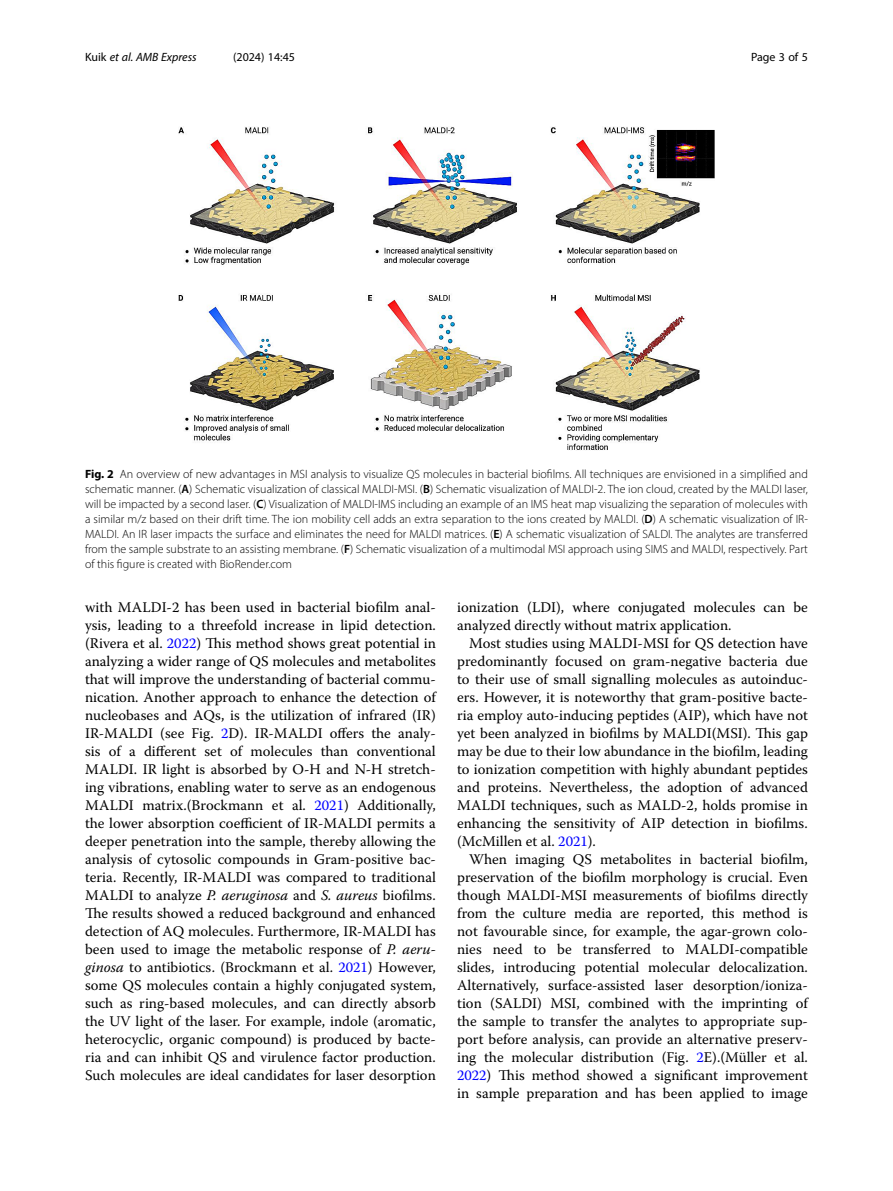
<style>
.page{position:relative;width:893px;height:1191px;background:#fff}
.page>*{position:absolute;margin:0;border:0;box-sizing:border-box;transform-origin:0 0}
.Body_Text_Indent{font:14.7px/18px "Warnock Pro";color:#000;text-align:justify}
.Figure_Caption{font:300 12px/15px "Myriad Pro";color:#000;text-align:justify}
.t1{font:italic 12px "Myriad Pro";color:#000}
.t2{font:12px "Myriad Pro";color:#000}
.s1{font-style:normal}
.s2{font-weight:700}
.s3{font-weight:600}
.s4{color:#00f}
.s5{font-style:italic}
</style>
<div class="page">
<img style="left:178px;top:126px;width:536px;height:324px">
<p class="t1" style="left:85px;top:50px;width:113px"><span class="s1">Kuik</span> et al. AMB Express</p>
<p class="t2" style="left:233px;top:50px;width:63px">(2024) 14:45</p>
<p class="t2" style="left:751px;top:50px;width:58px">Page 3 of 5</p>
<p class="Figure_Caption" style="left:85px;top:466px;width:724px"><span class="s2">Fig. 2</span> An overview of new advantages in MSI analysis to visualize QS molecules in bacterial biofilms. All techniques are envisioned in a simplified and schematic manner. (<span class="s3">A</span>) Schematic visualization of classical MALDI-MSI. (<span class="s3">B</span>) Schematic visualization of MALDI-2. The ion cloud, created by the MALDI laser, will be impacted by a second laser. (<span class="s3">C</span>) Visualization of MALDI-IMS including an example of an IMS heat map visualizing the separation of molecules with a similar m/z based on their drift time. The ion mobility cell adds an extra separation to the ions created by MALDI. (<span class="s3">D</span>) A schematic visualization of IR-MALDI. An IR laser impacts the surface and eliminates the need for MALDI matrices. (<span class="s3">E</span>) A schematic visualization of SALDI. The analytes are transferred from the sample substrate to an assisting membrane. (<span class="s3">F</span>) Schematic visualization of a multimodal MSI approach using SIMS and MALDI, respectively. Part of this figure is created with BioRender.com</p>
<p class="Body_Text_Indent" style="left:85px;top:598px;width:352px">with MALDI-2 has been used in bacterial biofilm anal&shy;ysis, leading to a threefold increase in lipid detection. (Rivera et al. <span class="s4">2022</span>) This method shows great potential in analyzing a wider range of QS molecules and metabolites that will improve the understanding of bacterial commu&shy;nication. Another approach to enhance the detection of nucleobases and AQs, is the utilization of infrared (IR)<br>IR-MALDI (see Fig. <span class="s4">2</span>D). IR-MALDI offers the analy&shy;sis of a different set of molecules than conventional MALDI. IR light is absorbed by O-H and N-H stretch&shy;ing vibrations, enabling water to serve as an endogenous MALDI matrix.(Brockmann et al. <span class="s4">2021</span>) Additionally, the lower absorption coefficient of IR-MALDI permits a deeper penetration into the sample, thereby allowing the analysis of cytosolic compounds in Gram-positive bac&shy;teria. Recently, IR-MALDI was compared to traditional MALDI to analyze <span class="s5">P. aeruginosa</span> and <span class="s5">S. aureus</span> biofilms.<br>The results showed a reduced background and enhanced detection of AQ molecules. Furthermore, IR-MALDI has been used to image the metabolic response of <span class="s5">P. aeru&shy;ginosa</span> to antibiotics. (Brockmann et al. <span class="s4">2021</span>) However, some QS molecules contain a highly conjugated system, such as ring-based molecules, and can directly absorb the UV light of the laser. For example, indole (aromatic, heterocyclic, organic compound) is produced by bacte&shy;ria and can inhibit QS and virulence factor production.<br>Such molecules are ideal candidates for laser desorption</p>
<p class="Body_Text_Indent" style="left:457px;top:598px;width:352px">ionization (LDI), where conjugated molecules can be analyzed directly without matrix application.</p>
<p class="Body_Text_Indent" style="left:457px;top:634px;width:352px;text-indent:12px">Most studies using MALDI-MSI for QS detection have predominantly focused on gram-negative bacteria due to their use of small signalling molecules as autoinduc&shy;ers. However, it is noteworthy that gram-positive bacte&shy;ria employ auto-inducing peptides (AIP), which have not yet been analyzed in biofilms by MALDI(MSI). This gap may be due to their low abundance in the biofilm, leading to ionization competition with highly abundant peptides and proteins. Nevertheless, the adoption of advanced MALDI techniques, such as MALD-2, holds promise in enhancing the sensitivity of AIP detection in biofilms. (McMillen et al. <span class="s4">2021</span>).</p>
<p class="Body_Text_Indent" style="left:457px;top:850px;width:352px;text-indent:12px">When imaging QS metabolites in bacterial biofilm, preservation of the biofilm morphology is crucial. Even though MALDI-MSI measurements of biofilms directly from the culture media are reported, this method is not favourable since, for example, the agar-grown colo&shy;nies need to be transferred to MALDI-compatible slides, introducing potential molecular delocalization.<br>Alternatively, surface-assisted laser desorption/ioniza&shy;tion (SALDI) MSI, combined with the imprinting of the sample to transfer the analytes to appropriate sup&shy;port before analysis, can provide an alternative preserv&shy;ing the molecular distribution (Fig. <span class="s4">2</span>E).(Müller et al.<br><span class="s4">2022</span>) This method showed a significant improvement in sample preparation and has been applied to image</p>
</div>
